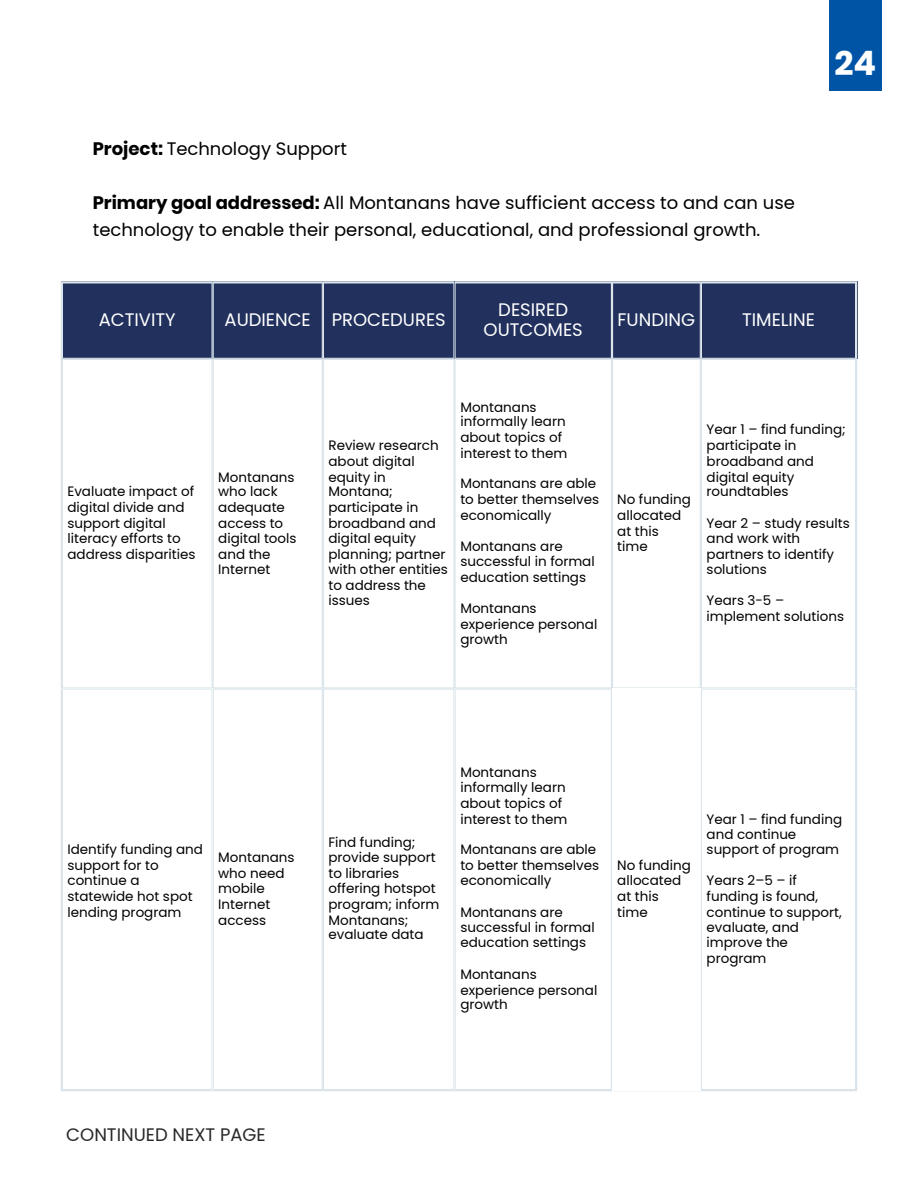
<style>
.page{position:relative;width:918px;height:1188px;background:#fff}
.page>*{position:absolute;margin:0;border:0;box-sizing:border-box;transform-origin:0 0}
.t1{font:700 33.75px "Poppins";color:#fff}
.t2{font:18px/27px "Poppins";color:#000}
.t3{font:18px/20.2px "Poppins";color:#fff;text-align:center}
.t4{font:18px "Poppins";color:#292929}
.t5{font:13.5px/15.5px "Poppins";color:#000}
.s1{font-weight:700}
</style>
<div class="page">
<svg style="left:323px;top:688px;width:131px;height:403px"></svg>
<svg style="left:701px;top:359px;width:156px;height:329px"></svg>
<svg style="left:61px;top:281px;width:796px;height:78px;background:#2c3a65"></svg>
<div style="left:323px;top:359px;width:131px;height:329px;border:1px solid #dae4ea"></div>
<div style="left:454px;top:359px;width:158px;height:329px;border:1px solid #dae4ea"></div>
<div style="left:612px;top:359px;width:89px;height:329px;border:1px solid #dae4ea"></div>
<svg style="left:454px;top:688px;width:158px;height:403px"></svg>
<svg style="left:701px;top:688px;width:156px;height:403px"></svg>
<svg style="left:61px;top:359px;width:152px;height:329px"></svg>
<svg style="left:61px;top:688px;width:152px;height:403px"></svg>
<div style="left:213px;top:359px;width:110px;height:329px;border:1px solid #dae4ea"></div>
<svg style="left:213px;top:688px;width:110px;height:403px"></svg>
<div style="left:829px;top:0;width:53px;height:91px;background:#0054a6"></div>
<p class="t1" style="left:834px;top:40px;width:43px">24</p>
<p class="t2" style="left:93px;top:136px;width:256px"><span class="s1">Project:</span> Technology Support</p>
<p class="t2" style="left:93px;top:190px;width:704px"><span class="s1">Primary goal addressed:</span> All Montanans have sufficient access to and can use technology to enable their personal, educational, and professional growth.</p>
<p class="t3" style="left:99px;top:311px;width:78px">ACTIVITY</p>
<p class="t3" style="left:225px;top:311px;width:223px">AUDIENCE PROCEDURES</p>
<p class="t3" style="left:484px;top:301px;width:101px">DESIRED<br>OUTCOMES</p>
<p class="t3" style="left:618px;top:311px;width:79px">FUNDING</p>
<p class="t3" style="left:742px;top:311px;width:74px">TIMELINE</p>
<p class="t5" style="left:68px;top:484px;width:129px">Evaluate impact of digital divide and support digital literacy efforts to address disparities</p>
<p class="t5" style="left:218px;top:470px;width:80px">Montanans who lack adequate access to digital tools and the<br>Internet</p>
<p class="t5" style="left:329px;top:438px;width:121px">Review research about digital equity in<br>Montana; participate in broadband and digital equity planning; partner with other entities to address the issues</p>
<p class="t5" style="left:460px;top:400px;width:108px">Montanans informally learn about topics of interest to them</p>
<p class="t5" style="left:460px;top:476px;width:140px">Montanans are able to better themselves economically</p>
<p class="t5" style="left:460px;top:540px;width:136px">Montanans are successful in formal education settings</p>
<p class="t5" style="left:460px;top:602px;width:138px">Montanans experience personal growth</p>
<p class="t5" style="left:617px;top:492px;width:75px">No funding allocated at this time</p>
<p class="t5" style="left:707px;top:422px;width:141px">Year 1 – find funding; participate in broadband and digital equity roundtables</p>
<p class="t5" style="left:707px;top:516px;width:145px">Year 2 – study results and work with partners to identify solutions</p>
<p class="t5" style="left:707px;top:593px;width:139px">Years 3-5 – implement solutions</p>
<p class="t5" style="left:460px;top:766px;width:108px">Montanans informally learn about topics of interest to them</p>
<p class="t5" style="left:460px;top:842px;width:140px">Montanans are able to better themselves economically</p>
<p class="t5" style="left:460px;top:905px;width:136px">Montanans are successful in formal education settings</p>
<p class="t5" style="left:460px;top:967px;width:138px">Montanans experience personal growth</p>
<p class="t5" style="left:329px;top:835px;width:112px">Find funding; provide support to libraries offering hotspot program; inform<br>Montanans; evaluate data</p>
<p class="t5" style="left:67px;top:842px;width:137px">Identify funding and support for to continue a statewide hot spot lending program</p>
<p class="t5" style="left:218px;top:850px;width:78px">Montanans who need mobile<br>Internet access</p>
<p class="t5" style="left:617px;top:858px;width:75px">No funding allocated at this time</p>
<p class="t5" style="left:707px;top:812px;width:137px">Year 1 – find funding and continue support of program</p>
<p class="t5" style="left:707px;top:874px;width:137px">Years 2–5 – if funding is found, continue to support, evaluate, and improve the program</p>
<p class="t4" style="left:66px;top:1126px;width:201px">CONTINUED NEXT PAGE</p>
</div>
